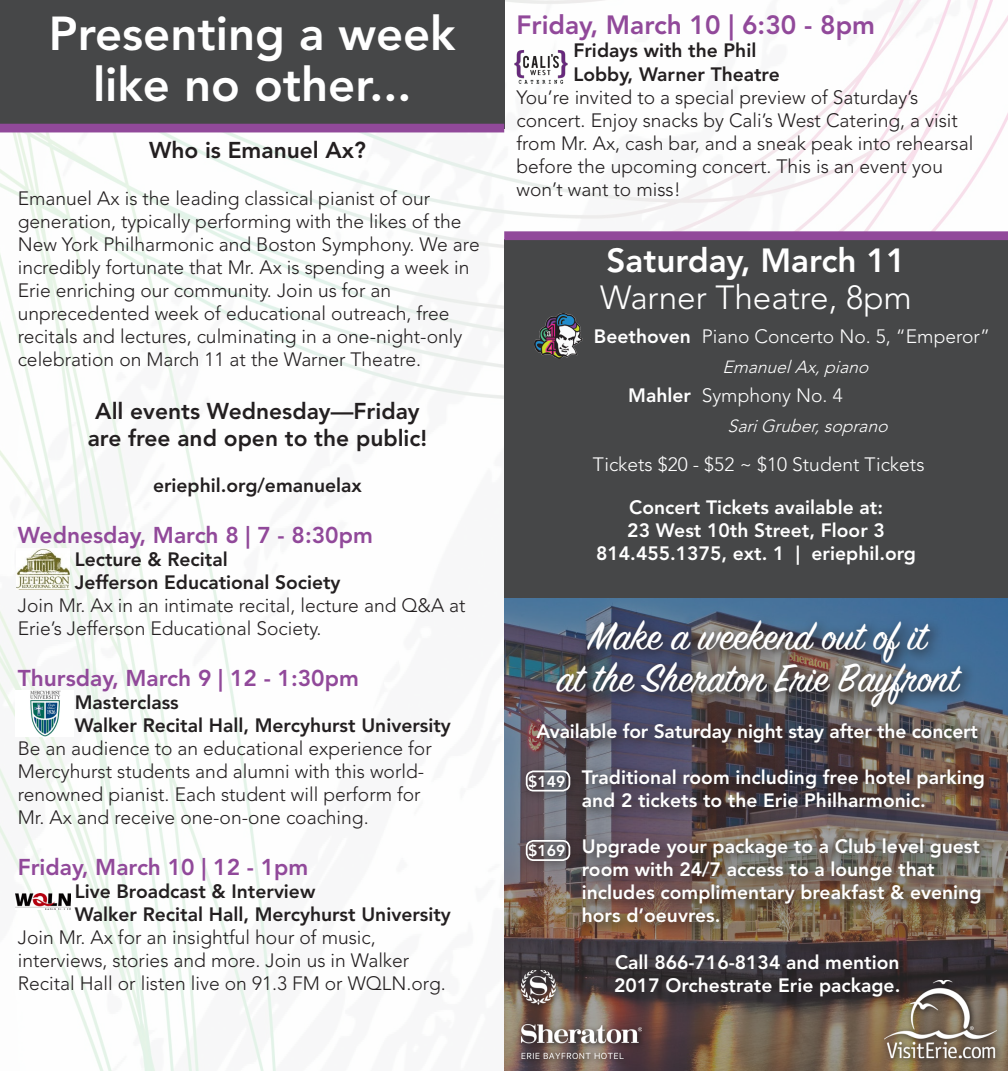
<style>
.page{position:relative;width:1008px;height:1071px;background:#fff}
.page>*{position:absolute;margin:0;border:0;box-sizing:border-box;transform-origin:0 0}
.t1{font:800 47.25px "Avenir LT Std";color:#fff}
.t2{font:43.75px "Sign Painter House Script";color:#fff}
.t3{font:300 33.25px "Avenir LT Std";color:#fff}
.t4{font:800 33.25px "Avenir LT Std";color:#fff}
.t5{font:800 26.25px "Avenir LT Std";color:#91499a}
.t6{font:800 22.75px "Avenir LT Std";color:#91499a}
.t7{font:800 22.75px "Avenir LT Std";color:#231f20}
.t8{font:300 19.25px/23.1px "Avenir LT Std";color:#231f20}
.t9{font:800 19.25px "Avenir LT Std";color:#fff}
.t10{font:800 19.25px "Avenir LT Std";color:#231f20}
.t11{font:300 19.25px "Avenir LT Std";color:#fff}
.t12{font:italic 300 17.5px "Avenir LT Std";color:#fff}
.t13{font:800 15.75px "Avenir LT Std";color:#fff}
</style>
<div class="page">
<img style="left:0;top:0;width:1008px;height:1071px">
<div style="left:504px;top:239px;width:504px;height:359px;background:#464748"></div>
<div style="left:0;top:0;width:504px;height:128px;background:#464748"></div>
<img style="left:16px;top:549px;width:54px;height:41px">
<img style="left:16px;top:691px;width:58px;height:46px">
<img style="left:16px;top:894px;width:54px;height:15px">
<img style="left:511px;top:40px;width:61px;height:45px">
<div style="left:0;top:124px;width:504px;height:8px;background:#91499a"></div>
<div style="left:504px;top:231px;width:504px;height:9px;background:#91499a"></div>
<img style="left:535px;top:313px;width:48px;height:46px">
<svg style="left:504px;top:598px;width:504px;height:473px;background:#646467"></svg>
<img style="left:530px;top:614px;width:468px;height:397px">
<svg style="left:881px;top:976px;width:122px;height:90px"></svg>
<img style="left:884px;top:976px;width:113px;height:85px">
<svg style="left:517px;top:966px;width:132px;height:100px;background:#584847"></svg>
<img style="left:521px;top:970px;width:121px;height:88px">
<svg style="left:518px;top:763px;width:63px;height:40px;background:#5a555e"></svg>
<div style="left:526px;top:771px;width:44px;height:21px;border:2px solid #fff;border-radius:7px"></div>
<svg style="left:518px;top:832px;width:63px;height:40px;background:#5f555a"></svg>
<div style="left:526px;top:840px;width:44px;height:21px;border:2px solid #fff;border-radius:7px"></div>
<p class="t1" style="left:49px;top:6px;width:408px">Presenting a week</p>
<p class="t1" style="left:93px;top:56px;width:320px">like no other...</p>
<p class="t7" style="left:149px;top:137px;width:218px">Who is Emanuel Ax?</p>
<p class="t8" style="left:18px;top:187px;width:414px">Emanuel Ax is the leading classical pianist of our</p>
<p class="t8" style="left:18px;top:210px;width:463px">generation, typically performing with the likes of the New York Philharmonic and Boston Symphony. We are incredibly fortunate that Mr. Ax is spending a week in Erie enriching our community. Join us for an</p>
<p class="t8" style="left:18px;top:302px;width:446px">unprecedented week of educational outreach, free recitals and lectures, culminating in a one-night-only celebration on March 11 at the Warner Theatre.</p>
<p class="t7" style="left:95px;top:397px;width:326px">All events Wednesday—Friday</p>
<p class="t7" style="left:88px;top:425px;width:341px">are free and open to the public!</p>
<p class="t10" style="left:153px;top:474px;width:210px">eriephil.org/emanuelax</p>
<p class="t6" style="left:18px;top:521px;width:357px">Wednesday, March 8 | 7 - 8:30pm</p>
<p class="t10" style="left:75px;top:548px;width:154px">Lecture &amp; Recital</p>
<p class="t10" style="left:75px;top:571px;width:267px">Jefferson Educational Society</p>
<p class="t8" style="left:18px;top:594px;width:449px">Join Mr. Ax in an intimate recital, lecture and Q&amp;A at<br>Erie’s Jefferson Educational Society.</p>
<p class="t6" style="left:18px;top:664px;width:343px">Thursday, March 9 | 12 - 1:30pm</p>
<p class="t10" style="left:75px;top:691px;width:106px">Masterclass</p>
<p class="t10" style="left:75px;top:714px;width:378px">Walker Recital Hall, Mercyhurst University</p>
<p class="t8" style="left:18px;top:737px;width:416px">Be an audience to an educational experience for</p>
<p class="t8" style="left:18px;top:760px;width:408px">Mercyhurst students and alumni with this world-</p>
<p class="t8" style="left:18px;top:783px;width:404px">renowned pianist. Each student will perform for</p>
<p class="t8" style="left:18px;top:806px;width:353px">Mr. Ax and receive one-on-one coaching.</p>
<p class="t6" style="left:18px;top:853px;width:292px">Friday, March 10 | 12 - 1pm</p>
<p class="t10" style="left:75px;top:880px;width:242px">Live Broadcast &amp; Interview</p>
<p class="t10" style="left:75px;top:903px;width:378px">Walker Recital Hall, Mercyhurst University</p>
<p class="t8" style="left:18px;top:926px;width:360px">Join Mr. Ax for an insightful hour of music,</p>
<p class="t8" style="left:18px;top:949px;width:393px">interviews, stories and more. Join us in Walker</p>
<p class="t8" style="left:18px;top:972px;width:430px">Recital Hall or listen live on 91.3 FM or WQLN.org.</p>
<p class="t5" style="left:516px;top:10px;width:360px">Friday, March 10 | 6:30 - 8pm</p>
<p class="t10" style="left:573px;top:39px;width:184px">Fridays with the Phil</p>
<p class="t10" style="left:573px;top:62px;width:208px">Lobby, Warner Theatre</p>
<p class="t8" style="left:516px;top:86px;width:403px">You’re invited to a special preview of Saturday’s</p>
<p class="t8" style="left:516px;top:109px;width:443px">concert. Enjoy snacks by Cali’s West Catering, a visit</p>
<p class="t8" style="left:516px;top:132px;width:458px">from Mr. Ax, cash bar, and a sneak peak into rehearsal</p>
<p class="t8" style="left:516px;top:155px;width:428px">before the upcoming concert. This is an event you</p>
<p class="t8" style="left:516px;top:178px;width:166px">won’t want to miss!</p>
<p class="t4" style="left:606px;top:241px;width:301px">Saturday, March 11</p>
<p class="t3" style="left:600px;top:278px;width:313px">Warner Theatre, 8pm</p>
<p class="t9" style="left:594px;top:325px;width:98px">Beethoven</p>
<p class="t9" style="left:628px;top:384px;width:64px">Mahler</p>
<p class="t11" style="left:702px;top:325px;width:290px">Piano Concerto No. 5, “Emperor”</p>
<p class="t12" style="left:722px;top:356px;width:153px">EmanuelAx,piano</p>
<p class="t11" style="left:702px;top:385px;width:142px">Symphony No. 4</p>
<p class="t12" style="left:728px;top:416px;width:167px">SariGruber,soprano</p>
<p class="t11" style="left:593px;top:453px;width:333px">Tickets $20 - $52 ~ $10 Student Tickets</p>
<p class="t9" style="left:629px;top:496px;width:255px">Concert Tickets available at:</p>
<p class="t9" style="left:627px;top:519px;width:259px">23 West 10th Street, Floor 3</p>
<p class="t9" style="left:596px;top:542px;width:321px">814.455.1375, ext. 1 | eriephil.org</p>
<p class="t2" style="left:588px;top:616px;width:339px">Make a weekend out of it</p>
<p class="t2" style="left:556px;top:658px;width:403px">at the Sheraton Erie Bayfront</p>
<p class="t9" style="left:537px;top:720px;width:443px">Available for Saturday night stay after the concert</p>
<p class="t9" style="left:582px;top:766px;width:405px">Traditional room including free hotel parking</p>
<p class="t9" style="left:582px;top:789px;width:345px">and 2 tickets to the Erie Philharmonic.</p>
<p class="t9" style="left:582px;top:835px;width:400px">Upgrade your package to a Club level guest</p>
<p class="t9" style="left:582px;top:858px;width:354px">room with 24/7 access to a lounge that</p>
<p class="t9" style="left:582px;top:881px;width:401px">includes complimentary breakfast &amp; evening</p>
<p class="t9" style="left:582px;top:904px;width:140px">hors d’oeuvres.</p>
<p class="t9" style="left:615px;top:951px;width:286px">Call 866-716-8134 and mention</p>
<p class="t9" style="left:614px;top:974px;width:288px">2017 Orchestrate Erie package.</p>
<p class="t13" style="left:528px;top:772px;width:39px">$149</p>
<p class="t13" style="left:528px;top:842px;width:39px">$169</p>
</div>
